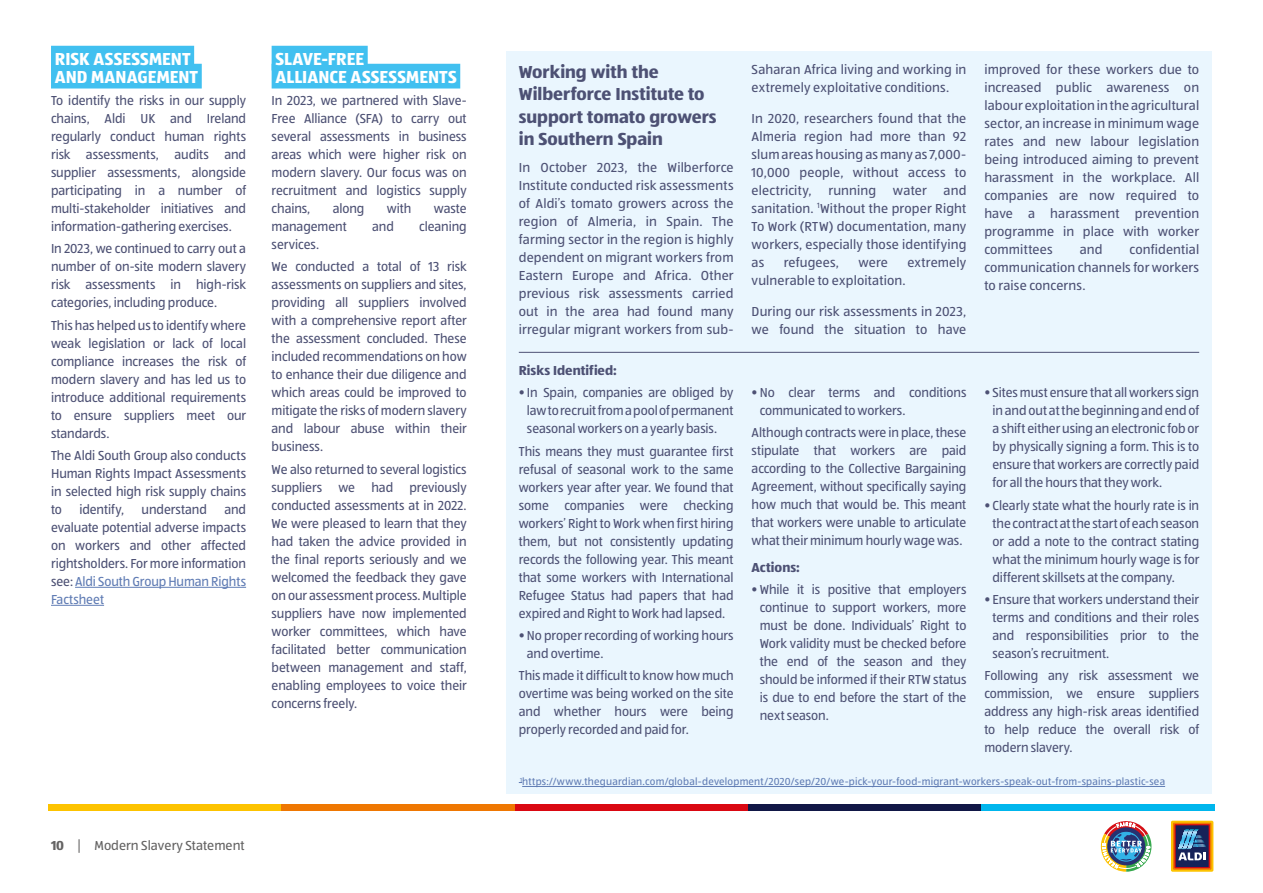
<style>
.page{position:relative;width:1263px;height:893px;background:#fff}
.page>*{position:absolute;margin:0;border:0;box-sizing:border-box;transform-origin:0 0}
.t1{font:18px/22.5px "ALDISUED Bold";color:#4d5174}
.t2{font:18px/18px "ALDISUED Bold";letter-spacing:.005em;color:#fff}
.t3{font:13.5px/18px "ALDISUED Regular";letter-spacing:-.005em;color:#4d5174;text-align:justify}
.t4{font:13.5px "ALDISUED Regular";color:#646363}
.t5{font:13.5px "ALDISUED Bold";color:#4d5174}
.t6{font:10.5px "ALDISUED Regular";letter-spacing:.015em;color:#607cb4}
.s1{color:#607cb4}
.s2{font-family:"ALDISUED Bold"}
</style>
<div class="page">
<svg style="left:1171px;top:821px;width:42px;height:51px"></svg>
<div style="left:1173px;top:823px;width:38px;height:47px;background:#e85805"></div>
<div style="left:1174px;top:824px;width:36px;height:44px;background:#9d1027"></div>
<div style="left:1176px;top:825px;width:33px;height:42px;background:#162259"></div>
<svg style="left:1178px;top:829px;width:28px;height:31px"></svg>
<div style="left:49px;top:804px;width:233px;height:6px;background:#fdc300"></div>
<div style="left:282px;top:804px;width:233px;height:6px;background:#ef7701"></div>
<div style="left:515px;top:804px;width:233px;height:6px;background:#da0812"></div>
<div style="left:748px;top:804px;width:233px;height:6px;background:#111746"></div>
<div style="left:981px;top:804px;width:233px;height:6px;background:#00b6ed"></div>
<svg style="left:1101px;top:821px;width:50px;height:51px"></svg>
<div style="left:51px;top:46px;width:143px;height:25px;background:#41c0f0"></div>
<div style="left:51px;top:64px;width:151px;height:25px;background:#41c0f0"></div>
<hr style="left:75px;top:587px;width:171px;height:1px;background:#607cb4">
<hr style="left:51px;top:605px;width:53px;height:1px;background:#607cb4">
<div style="left:272px;top:46px;width:96px;height:25px;background:#41c0f0"></div>
<div style="left:272px;top:64px;width:188px;height:25px;background:#41c0f0"></div>
<div style="left:506px;top:51px;width:706px;height:301px;background:#eaf6fe"></div>
<div style="left:506px;top:352px;width:706px;height:442px;background:#eaf6fe"></div>
<hr style="left:519px;top:352px;width:680px;height:1px;background:#4d5174">
<hr style="left:522px;top:786px;width:643px;height:1px;background:#607cb4">
<h1 class="t2" style="left:55px;top:49px;width:145px">RISK ASSESSMENT<br>AND MANAGEMENT</h1>
<p class="t3" style="left:51px;top:91px;width:197px">To identify the risks in our supply chains, Aldi UK and Ireland regularly conduct human rights risk assessments, audits and supplier assessments, alongside participating in a number of multi-stakeholder initiatives and information-gathering exercises.</p>
<p class="t3" style="left:51px;top:240px;width:197px">In 2023, we continued to carry out a number of on-site modern slavery risk assessments in high-risk categories, including produce.</p>
<p class="t3" style="left:51px;top:316px;width:197px">This has helped us to identify where weak legislation or lack of local compliance increases the risk of modern slavery and has led us to introduce additional requirements to ensure suppliers meet our standards.</p>
<p class="t3" style="left:51px;top:446px;width:197px">The Aldi South Group also conducts Human Rights Impact Assessments in selected high risk supply chains to</p>
<p class="t3" style="left:79px;top:500px;width:46px">identify,</p>
<p class="t3" style="left:142px;top:500px;width:67px">understand</p>
<p class="t3" style="left:51px;top:500px;width:197px;text-indent:173px">and evaluate potential adverse impacts on workers and other affected rightsholders. For more information see: <span class="s1">Aldi South Group Human Rights Factsheet</span></p>
<h1 class="t2" style="left:275px;top:49px;width:183px">SLAVE-FREE<br>ALLIANCE ASSESSMENTS</h1>
<p class="t3" style="left:272px;top:91px;width:197px">In 2023, we partnered with Slave-Free Alliance (SFA) to carry out several assessments in business areas which were higher risk on modern slavery. Our focus was on recruitment and logistics supply chains,</p>
<p class="t3" style="left:333px;top:199px;width:33px">along</p>
<p class="t3" style="left:387px;top:199px;width:26px">with</p>
<p class="t3" style="left:434px;top:199px;width:35px">waste</p>
<p class="t3" style="left:272px;top:217px;width:77px">management</p>
<p class="t3" style="left:372px;top:217px;width:23px">and</p>
<p class="t3" style="left:419px;top:217px;width:49px">cleaning</p>
<p class="t3" style="left:272px;top:233px;width:197px;line-height:22.2px">services.<br>We conducted a total of 13 risk</p>
<p class="t3" style="left:272px;top:276px;width:197px">assessments on suppliers and sites, providing all suppliers involved with a comprehensive report after the assessment concluded. These included recommendations on how to enhance their due diligence and which areas could be improved to mitigate the risks of modern slavery and labour abuse within their business.</p>
<p class="t3" style="left:272px;top:460px;width:197px">We also returned to several logistics suppliers we had previously conducted assessments at in 2022.<br>We were pleased to learn that they had taken the advice provided in the final reports seriously and we welcomed the feedback they gave on our assessment process. Multiple suppliers have now implemented worker committees, which have facilitated better communication between management and staff, enabling employees to voice their concerns freely.</p>
<p class="t4" style="left:51px;top:838px;width:195px"><span class="s2">10</span> | Modern Slavery Statement</p>
<h1 class="t1" style="left:519px;top:60px;width:199px">Working with the<br>Wilberforce Institute to support tomato growers in Southern Spain</h1>
<p class="t3" style="left:519px;top:158px;width:216px">In October 2023, the Wilberforce Institute conducted risk assessments of Aldi’s tomato growers across the region of Almeria, in Spain. The farming sector in the region is highly dependent on migrant workers from Eastern Europe and Africa. Other previous risk assessments carried out in the area had found many irregular migrant workers from sub-</p>
<p class="t3" style="left:752px;top:60px;width:216px">Saharan Africa living and working in extremely exploitative conditions.</p>
<p class="t3" style="left:752px;top:109px;width:216px">In 2020, researchers found that the Almeria region had more than 92 slum areas housing as many as 7,000- 10,000 people, without access to electricity, running water and sanitation. <sup>1</sup>Without the proper Right To Work (RTW) documentation, many workers, especially those identifying as</p>
<p class="t3" style="left:784px;top:253px;width:57px">refugees,</p>
<p class="t3" style="left:858px;top:253px;width:31px">were</p>
<p class="t3" style="left:907px;top:253px;width:61px">extremely</p>
<p class="t3" style="left:752px;top:271px;width:156px">vulnerable to exploitation.</p>
<p class="t3" style="left:752px;top:302px;width:216px">During our risk assessments in 2023, we found the situation to have</p>
<p class="t3" style="left:984px;top:60px;width:216px">improved for these workers due to increased public awareness on labour exploitation in the agricultural sector, an increase in minimum wage rates and new labour legislation being introduced aiming to prevent harassment in the workplace. All companies are now required to have a harassment prevention programme in place with worker committees</p>
<p class="t3" style="left:984px;top:240px;width:216px;text-indent:145px">confidential communication channels for workers to raise concerns.</p>
<p class="t3" style="left:1080px;top:240px;width:24px">and</p>
<p class="t5" style="left:519px;top:362px;width:100px">Risks Identified:</p>
<p class="t3" style="left:527px;top:383px;width:208px;text-indent:-8px">• In Spain, companies are obliged by law to recruit from a pool of permanent seasonal workers on a yearly basis.</p>
<p class="t3" style="left:519px;top:442px;width:216px">This means they must guarantee first refusal of seasonal work to the same workers year after year. We found that some companies were checking workers’ Right to Work when first hiring them, but not consistently updating records the following year. This meant that some workers with International Refugee Status had papers that had expired and Right to Work had lapsed.</p>
<p class="t3" style="left:527px;top:626px;width:208px;text-indent:-8px">• No proper recording of working hours and overtime.</p>
<p class="t3" style="left:519px;top:666px;width:216px">This made it difficult to know how much overtime was being worked on the site and whether hours were being properly recorded and paid for.</p>
<p class="t3" style="left:760px;top:383px;width:208px;text-indent:-8px">• No clear terms and conditions communicated to workers.</p>
<p class="t3" style="left:752px;top:424px;width:216px">Although contracts were in place, these stipulate that workers are paid according to the Collective Bargaining Agreement, without specifically saying how much that would be. This meant that workers were unable to articulate what their minimum hourly wage was.</p>
<p class="t5" style="left:752px;top:559px;width:50px">Actions:</p>
<p class="t3" style="left:760px;top:580px;width:208px;text-indent:-8px">• While it is positive that employers continue to support workers, more must be done. Individuals’ Right to Work validity must be checked before the end of the season and they should be informed if their RTW status is due to end before the start of the next season.</p>
<p class="t3" style="left:992px;top:383px;width:208px;text-indent:-8px">• Sites must ensure that all workers sign in and out at the beginning and end of a shift either using an electronic fob or by physically signing a form. This is to ensure that workers are correctly paid for all the hours that they work.</p>
<p class="t3" style="left:992px;top:496px;width:208px;text-indent:-8px">• Clearly state what the hourly rate is in the contract at the start of each season or add a note to the contract stating what the minimum hourly wage is for different skillsets at the company.</p>
<p class="t3" style="left:992px;top:590px;width:208px;text-indent:-8px">• Ensure that workers understand their terms and conditions and their roles and responsibilities prior to the season’s recruitment.</p>
<p class="t3" style="left:984px;top:666px;width:216px">Following any risk assessment we commission, we ensure suppliers address any high-risk areas identified to help reduce the overall risk of modern slavery.</p>
<p class="t6" style="left:520px;top:775px;width:647px"><sup>1</sup>https://www.theguardian.com/global-development/2020/sep/20/we-pick-your-food-migrant-workers-speak-out-from-spains-plastic-sea</p>
</div>
